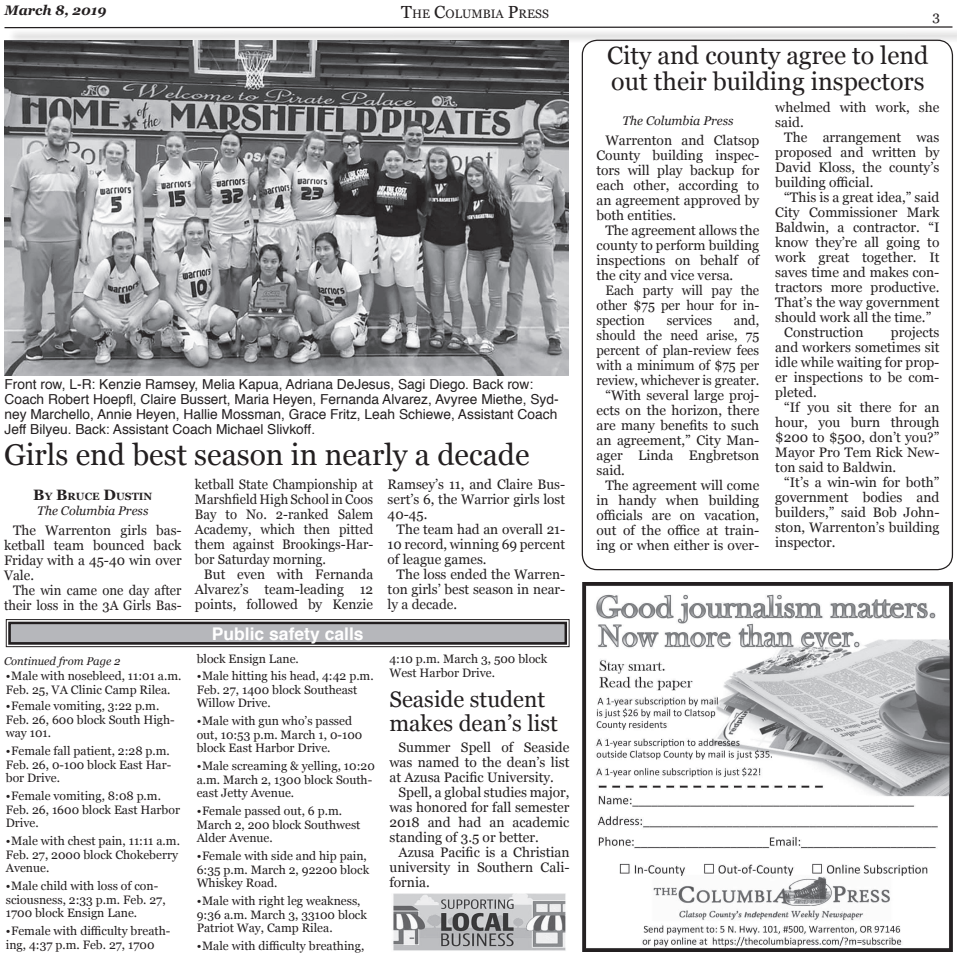
<style>
.page{position:relative;width:957px;height:957px;background:#fff}
.page>*{position:absolute;margin:0;border:0;box-sizing:border-box;transform-origin:0 0}
.t1{font:30px "Georgia";color:#231f20}
.t2{font:25px/26.2px "Georgia";color:#231f20}
.t3{font:22.5px/23.8px "Georgia";color:#231f20}
.t4{font:700 17.5px "Helvetica";color:#fff}
.t5{font:13.75px/15px "Georgia";color:#231f20;text-align:justify}
.t6{font:13.75px/15px "Georgia";color:#231f20;text-align:justify;scale:.95 1}
.t7{font:13.75px/15px "Helvetica";color:#231f20}
.t8{font:italic 700 13.75px "Georgia";color:#231f20}
.t9{font:italic 12.5px "Georgia";color:#231f20}
.t10{font:12.25px "Georgia";color:#231f20}
.t11{font:12.12px/13.8px "Georgia";color:#231f20}
.t12{font:italic 11.25px "Georgia";color:#231f20}
.t13{font:700 10.5px "Georgia";color:#231f20}
.s1{font-size:17.5px}
.s2{font-size:15px}
</style>
<div class="page">
<div style="left:7px;top:28px;width:949px;height:16px;background:#231f20;opacity:.75"></div>
<svg style="left:4px;top:26px;width:949px;height:3px"></svg>
<svg style="left:5px;top:619px;width:565px;height:28px;background:#abacaf"></svg>
<div style="left:8px;top:621px;width:559px;height:23px;border:3px solid #231f20"></div>
<img style="left:582px;top:582px;width:370px;height:369px">
<img style="left:4px;top:40px;width:564px;height:335px">
<img style="left:393px;top:893px;width:173px;height:58px">
<p class="t8" style="left:5px;top:5px;width:103px">March 8, 2019</p>
<p class="t10" style="left:401px;top:6px;width:149px"><span class="s1">T</span>HE <span class="s1">C</span>OLUMBIA <span class="s1">P</span>RESS</p>
<p class="t7" style="left:4px;top:378px;width:555px">Front row, L-R: Kenzie Ramsey, Melia Kapua, Adriana DeJesus, Sagi Diego. Back row:<br>Coach Robert Hoepfl, Claire Bussert, Maria Heyen, Fernanda Alvarez, Avyree Miethe, Syd&shy;ney Marchello, Annie Heyen, Hallie Mossman, Grace Fritz, Leah Schiewe, Assistant Coach Jeff Bilyeu. Back: Assistant Coach Michael Slivkoff.</p>
<h1 class="t1" style="left:4px;top:442px;width:527px">Girls end best season in nearly a decade</h1>
<p class="t13" style="left:33px;top:490px;width:120px"><span class="s2">B</span>Y <span class="s2">B</span>RUCE <span class="s2">D</span>USTIN</p>
<p class="t9" style="left:37px;top:505px;width:113px">The Columbia Press</p>
<p class="t5" style="left:4px;top:524px;width:179px;text-indent:9px">The Warrenton girls bas&shy;ketball team bounced back Friday with a 45-40 win over Vale.</p>
<p class="t6" style="left:4px;top:584px;width:188px;text-align:right">The win came one day after their loss in the 3A Girls Bas-</p>
<p class="t6" style="left:195px;top:477px;width:189px">ketball State Championship at Marshfield High School in Coos Bay to No. 2-ranked Salem Academy, which then pitted them against Brookings-Har&shy;bor Saturday morning.</p>
<p class="t5" style="left:195px;top:567px;width:180px;text-indent:9px">But even with Fernanda Alvarez’s team-leading 12 points, followed by Kenzie</p>
<p class="t5" style="left:387px;top:477px;width:179px">Ramsey’s 11, and Claire Bus&shy;sert’s 6, the Warrior girls lost 40-45.</p>
<p class="t5" style="left:387px;top:522px;width:179px;text-indent:9px">The team had an overall 21- 10 record, winning 69 percent of league games.</p>
<p class="t5" style="left:387px;top:567px;width:179px;text-indent:9px">The loss ended the Warren&shy;ton girls’ best season in near&shy;ly a decade.</p>
<p class="t12" style="left:4px;top:656px;width:118px">Continued from Page 2</p>
<p class="t11" style="left:6px;top:669px;width:177px">• Male with nosebleed, 11:01 a.m.<br>Feb. 25, VA Clinic Camp Rilea.</p>
<p class="t11" style="left:6px;top:699px;width:170px">• Female vomiting, 3:22 p.m.<br>Feb. 26, 600 block South High&shy;way 101.</p>
<p class="t11" style="left:6px;top:744px;width:167px;text-align:justify">• Female fall patient, 2:28 p.m.<br>Feb. 26, 0-100 block East Har&shy;bor Drive.</p>
<p class="t11" style="left:6px;top:789px;width:176px">• Female vomiting, 8:08 p.m.<br>Feb. 26, 1600 block East Harbor<br>Drive.</p>
<p class="t11" style="left:6px;top:834px;width:176px">• Male with chest pain, 11:11 a.m.<br>Feb. 27, 2000 block Chokeberry<br>Avenue.</p>
<p class="t11" style="left:6px;top:879px;width:161px">• Male child with loss of con&shy;sciousness, 2:33 p.m. Feb. 27,<br>1700 block Ensign Lane.</p>
<p class="t11" style="left:6px;top:924px;width:166px">• Female with difficulty breath&shy;ing, 4:37 p.m. Feb. 27, 1700</p>
<p class="t4" style="left:212px;top:627px;width:153px">Public safety calls</p>
<p class="t11" style="left:197px;top:653px;width:104px">block Ensign Lane.</p>
<p class="t11" style="left:197px;top:669px;width:178px">• Male hitting his head, 4:42 p.m.<br>Feb. 27, 1400 block Southeast<br>Willow Drive.</p>
<p class="t11" style="left:197px;top:714px;width:167px">• Male with gun who’s passed out, 10:53 p.m. March 1, 0-100 block East Harbor Drive.</p>
<p class="t11" style="left:197px;top:759px;width:179px">• Male screaming &amp; yelling, 10:20 a.m. March 2, 1300 block South&shy;east Jetty Avenue.</p>
<p class="t11" style="left:197px;top:804px;width:165px">• Female passed out, 6 p.m.<br>March 2, 200 block Southwest<br>Alder Avenue.</p>
<p class="t11" style="left:197px;top:849px;width:174px">• Female with side and hip pain,<br>6:35 p.m. March 2, 92200 block<br>Whiskey Road.</p>
<p class="t11" style="left:197px;top:894px;width:172px">• Male with right leg weakness,<br>9:36 a.m. March 3, 33100 block<br>Patriot Way, Camp Rilea.</p>
<p class="t11" style="left:197px;top:939px;width:169px">• Male with difficulty breathing,</p>
<p class="t11" style="left:389px;top:653px;width:159px">4:10 p.m. March 3, 500 block<br>West Harbor Drive.</p>
<h3 class="t3" style="left:389px;top:689px;width:170px">Seaside student makes dean’s list</h3>
<p class="t5" style="left:389px;top:741px;width:181px;text-indent:9px">Summer Spell of Seaside was named to the dean’s list at Azusa Pacific University.</p>
<p class="t5" style="left:389px;top:786px;width:182px;text-indent:9px">Spell, a global studies major, was honored for fall semester 2018 and had an academic standing of 3.5 or better.</p>
<p class="t5" style="left:389px;top:844px;width:182px;text-indent:9px">Azusa Pacific is a Christian university in Southern Cali&shy;fornia.</p>
<p class="t5" style="left:932px;top:9px;width:9px">3</p>
<h2 class="t2" style="left:607px;top:44px;width:323px">City and county agree to lend out their building inspectors</h2>
<p class="t9" style="left:622px;top:115px;width:113px">The Columbia Press</p>
<p class="t5" style="left:596px;top:134px;width:164px;text-indent:9px">Warrenton and Clatsop County building inspec&shy;tors will play backup for each other, according to an agreement approved by both entities.</p>
<p class="t5" style="left:596px;top:224px;width:164px;text-indent:9px">The agreement allows the county to perform building inspections on behalf of the city and vice versa.</p>
<p class="t6" style="left:596px;top:284px;width:173px;text-indent:9px">Each party will pay the other $75 per hour for in&shy;spection</p>
<p class="t6" style="left:666px;top:314px;width:49px">services</p>
<p class="t6" style="left:734px;top:314px;width:28px">and,</p>
<p class="t6" style="left:596px;top:329px;width:173px">should the need arise, 75</p>
<p class="t6" style="left:596px;top:344px;width:173px">percent of plan-review fees</p>
<p class="t6" style="left:596px;top:359px;width:173px">with a minimum of $75 per</p>
<p class="t6" style="left:596px;top:374px;width:173px">review, whichever is greater.</p>
<p class="t5" style="left:605px;top:389px;width:155px">“With several large proj-</p>
<p class="t5" style="left:596px;top:404px;width:164px">ects on the horizon, there</p>
<p class="t5" style="left:596px;top:417px;width:164px">are many benefits to such</p>
<p class="t5" style="left:596px;top:434px;width:164px">an agreement,” City Man-</p>
<p class="t5" style="left:596px;top:449px;width:164px">ager Linda Engbretson</p>
<p class="t5" style="left:596px;top:464px;width:30px">said.</p>
<p class="t5" style="left:605px;top:479px;width:155px">The agreement will come</p>
<p class="t5" style="left:596px;top:494px;width:164px">in handy when building</p>
<p class="t5" style="left:596px;top:507px;width:164px">officials are on vacation,</p>
<p class="t5" style="left:596px;top:522px;width:164px">out of the office at train-</p>
<p class="t5" style="left:596px;top:539px;width:164px">ing or when either is over-</p>
<p class="t5" style="left:775px;top:101px;width:166px">whelmed with work, she said.</p>
<p class="t5" style="left:775px;top:131px;width:166px;text-indent:9px">The arrangement was proposed and written by David Kloss, the county’s building official.</p>
<p class="t5" style="left:784px;top:191px;width:157px">“This is a great idea,” said</p>
<p class="t5" style="left:775px;top:206px;width:166px">City Commissioner Mark</p>
<p class="t5" style="left:775px;top:221px;width:166px">Baldwin, a contractor. “I</p>
<p class="t5" style="left:775px;top:236px;width:166px">know they’re all going to</p>
<p class="t5" style="left:775px;top:251px;width:166px">work great together. It</p>
<p class="t5" style="left:775px;top:266px;width:166px">saves time and makes con-</p>
<p class="t5" style="left:775px;top:281px;width:166px">tractors more productive.</p>
<p class="t5" style="left:775px;top:296px;width:166px">That’s the way government</p>
<p class="t5" style="left:775px;top:311px;width:157px">should work all the time.”</p>
<p class="t5" style="left:784px;top:326px;width:81px">Construction</p>
<p class="t5" style="left:775px;top:326px;width:166px;text-indent:116px">projects and workers sometimes sit idle while waiting for prop&shy;er inspections to be com&shy;pleted.</p>
<p class="t5" style="left:775px;top:401px;width:166px;text-indent:9px">“If you sit there for an hour, you burn through $200 to $500, don’t you?” Mayor Pro Tem Rick New&shy;ton said to Baldwin.</p>
<p class="t5" style="left:775px;top:476px;width:166px;text-indent:9px">“It’s a win-win for both” government bodies and builders,” said Bob John&shy;ston, Warrenton’s building inspector.</p>
</div>
